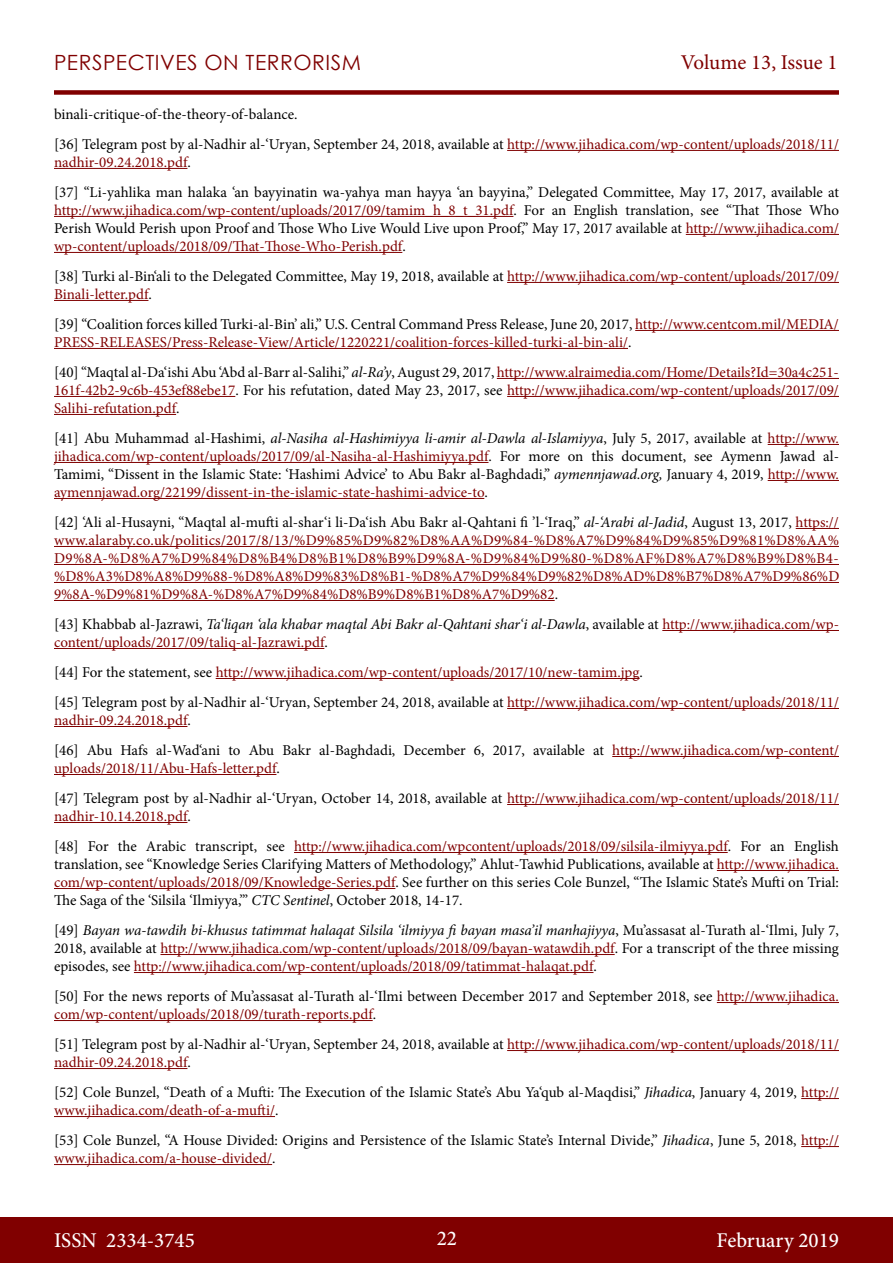
<style>
.page{position:relative;width:893px;height:1263px;background:#fff}
.page>*{position:absolute;margin:0;border:0;box-sizing:border-box;transform-origin:0 0}
.t1{font:500 21px "Minion Pro";color:#fff}
.t2{font:21px "Century Gothic";letter-spacing:.025em;color:#800000}
.t3{font:21px "Minion Pro";letter-spacing:-.005em;color:#800000}
.t4{font:15px/18px "Minion Pro";color:#800000}
.t5{font:15px/18px "Minion Pro";color:#000}
.s1{color:#800000}
.s2{color:#000}
.s3{font-style:italic;color:#000}
.s4{font-style:italic}
</style>
<div class="page">
<div style="left:0;top:1217px;width:893px;height:46px;background:#800000"></div>
<div style="left:54px;top:90px;width:785px;height:5px;background:#800000"></div>
<hr style="left:507px;top:150px;width:332px;height:1px;background:#800000">
<hr style="left:54px;top:168px;width:133px;height:1px;background:#800000">
<hr style="left:54px;top:216px;width:459px;height:1px;background:#800000">
<hr style="left:686px;top:234px;width:153px;height:1px;background:#800000">
<hr style="left:54px;top:252px;width:348px;height:1px;background:#800000">
<hr style="left:507px;top:282px;width:332px;height:1px;background:#800000">
<hr style="left:54px;top:300px;width:94px;height:1px;background:#800000">
<hr style="left:635px;top:330px;width:204px;height:1px;background:#800000">
<hr style="left:54px;top:348px;width:574px;height:1px;background:#800000">
<hr style="left:497px;top:378px;width:342px;height:1px;background:#800000">
<hr style="left:54px;top:396px;width:181px;height:1px;background:#800000">
<hr style="left:507px;top:396px;width:332px;height:1px;background:#800000">
<hr style="left:54px;top:414px;width:122px;height:1px;background:#800000">
<hr style="left:768px;top:444px;width:71px;height:1px;background:#800000">
<hr style="left:54px;top:462px;width:434px;height:1px;background:#800000">
<hr style="left:768px;top:480px;width:71px;height:1px;background:#800000">
<hr style="left:54px;top:498px;width:430px;height:1px;background:#800000">
<hr style="left:796px;top:528px;width:43px;height:1px;background:#800000">
<hr style="left:54px;top:546px;width:785px;height:1px;background:#800000">
<hr style="left:54px;top:564px;width:785px;height:1px;background:#800000">
<hr style="left:54px;top:582px;width:785px;height:1px;background:#800000">
<hr style="left:54px;top:600px;width:501px;height:1px;background:#800000">
<hr style="left:662px;top:630px;width:177px;height:1px;background:#800000">
<hr style="left:54px;top:648px;width:270px;height:1px;background:#800000">
<hr style="left:216px;top:678px;width:423px;height:1px;background:#800000">
<hr style="left:507px;top:708px;width:332px;height:1px;background:#800000">
<hr style="left:54px;top:726px;width:133px;height:1px;background:#800000">
<hr style="left:612px;top:756px;width:227px;height:1px;background:#800000">
<hr style="left:54px;top:774px;width:222px;height:1px;background:#800000">
<hr style="left:507px;top:804px;width:332px;height:1px;background:#800000">
<hr style="left:54px;top:822px;width:133px;height:1px;background:#800000">
<hr style="left:294px;top:852px;width:434px;height:1px;background:#800000">
<hr style="left:717px;top:870px;width:122px;height:1px;background:#800000">
<hr style="left:54px;top:888px;width:341px;height:1px;background:#800000">
<hr style="left:160px;top:954px;width:455px;height:1px;background:#800000">
<hr style="left:134px;top:972px;width:459px;height:1px;background:#800000">
<hr style="left:717px;top:1002px;width:122px;height:1px;background:#800000">
<hr style="left:54px;top:1020px;width:319px;height:1px;background:#800000">
<hr style="left:507px;top:1050px;width:332px;height:1px;background:#800000">
<hr style="left:54px;top:1068px;width:133px;height:1px;background:#800000">
<hr style="left:801px;top:1098px;width:38px;height:1px;background:#800000">
<hr style="left:54px;top:1116px;width:221px;height:1px;background:#800000">
<hr style="left:801px;top:1146px;width:38px;height:1px;background:#800000">
<hr style="left:54px;top:1164px;width:218px;height:1px;background:#800000">
<h1 class="t2" style="left:54px;top:47px;width:309px">PERSPECTIVES ON TERRORISM</h1>
<h1 class="t3" style="left:681px;top:48px;width:158px">Volume 13, Issue 1</h1>
<p class="t5" style="left:54px;top:99px;width:786px;line-height:30px">binali-critique-of-the-theory-of-balance.<br>[36] Telegram post by al-Nadhir al-‘Uryan, September 24, 2018, available at <span class="s1">http://www.jihadica.com/wp-content/uploads/2018/11/</span></p>
<p class="t5" style="left:54px;top:147px;width:786px;line-height:30px"><span class="s1">nadhir-09.24.2018.pdf</span>.<br>[37] “Li-yahlika man halaka ‘an bayyinatin wa-yahya man hayya ‘an bayyina,” Delegated Committee, May 17, 2017, available at</p>
<p class="t4" style="left:54px;top:201px;width:786px;text-align:justify">http://www.jihadica.com/wp-content/uploads/2017/09/tamim_h_8_t_31.pdf<span class="s2">. For an English translation, see “That Those Who Perish Would Perish upon Proof and Those Who Live Would Live upon Proof,” May 17, 2017 available at</span> http://www.jihadica.com/ wp-content/uploads/2018/09/That-Those-Who-Perish.pdf<span class="s2">.</span></p>
<p class="t4" style="left:54px;top:267px;width:786px"><span class="s2">[38] Turki al-Bin‘ali to the Delegated Committee, May 19, 2018, available at</span> http://www.jihadica.com/wp-content/uploads/2017/09/<br>Binali-letter.pdf<span class="s2">.</span></p>
<p class="t4" style="left:54px;top:315px;width:786px"><span class="s2">[39] “Coalition forces killed Turki-al-Bin’ ali,” U.S. Central Command Press Release, June 20, 2017,</span> http://www.centcom.mil/MEDIA/<br>PRESS-RELEASES/Press-Release-View/Article/1220221/coalition-forces-killed-turki-al-bin-ali/<span class="s2">.</span></p>
<p class="t4" style="left:54px;top:363px;width:786px;text-align:justify"><span class="s2">[40] “Maqtal al-Da‘ishi Abu ‘Abd al-Barr al-Salihi,”</span> <span class="s3">al-Ra’y</span><span class="s2">, August 29, 2017,</span> http://www.alraimedia.com/Home/Details?Id=30a4c251- 161f-42b2-9c6b-453ef88ebe17<span class="s2">. For his refutation, dated May 23, 2017, see</span> http://www.jihadica.com/wp-content/uploads/2017/09/ Salihi-refutation.pdf<span class="s2">.</span></p>
<p class="t5" style="left:54px;top:429px;width:786px;text-align:justify">[41] Abu Muhammad al-Hashimi, <span class="s4">al-Nasiha al-Hashimiyya li-amir al-Dawla al-Islamiyya</span>, July 5, 2017, available at <span class="s1">http://www. jihadica.com/wp-content/uploads/2017/09/al-Nasiha-al-Hashimiyya.pdf</span>. For more on this document, see Aymenn Jawad al-Tamimi, “Dissent in the Islamic State: ‘Hashimi Advice’ to Abu Bakr al-Baghdadi,” <span class="s4">aymennjawad.org,</span> January 4, 2019, <span class="s1">http://www. aymennjawad.org/22199/dissent-in-the-islamic-state-hashimi-advice-to</span>.</p>
<p class="t4" style="left:54px;top:513px;width:787px;text-align:justify"><span class="s2">[42] ‘Ali al-Husayni, “Maqtal al-mufti al-shar‘i li-Da‘ish Abu Bakr al-Qahtani fi ’l-‘Iraq,”</span> <span class="s3">al-‘Arabi al-Jadid</span><span class="s2">, August 13, 2017,</span> https:// www.alaraby.co.uk/politics/2017/8/13/%D9%85%D9%82%D8%AA%D9%84-%D8%A7%D9%84%D9%85%D9%81%D8%AA% D9%8A-%D8%A7%D9%84%D8%B4%D8%B1%D8%B9%D9%8A-%D9%84%D9%80-%D8%AF%D8%A7%D8%B9%D8%B4- %D8%A3%D8%A8%D9%88-%D8%A8%D9%83%D8%B1-%D8%A7%D9%84%D9%82%D8%AD%D8%B7%D8%A7%D9%86%D 9%8A-%D9%81%D9%8A-%D8%A7%D9%84%D8%B9%D8%B1%D8%A7%D9%82<span class="s2">.</span></p>
<p class="t4" style="left:54px;top:615px;width:786px"><span class="s2">[43] Khabbab al-Jazrawi,</span> <span class="s3">Ta‘liqan ‘ala khabar maqtal Abi Bakr al-Qahtani shar‘i al-Dawla</span><span class="s2">, available at</span> http://www.jihadica.com/wp&shy;content/uploads/2017/09/taliq-al-Jazrawi.pdf<span class="s2">.</span></p>
<p class="t4" style="left:54px;top:657px;width:786px;line-height:30px"><span class="s2">[44] For the statement, see</span> http://www.jihadica.com/wp-content/uploads/2017/10/new-tamim.jpg<span class="s2">.<br>[45] Telegram post by al-Nadhir al-‘Uryan, September 24, 2018, available at</span> http://www.jihadica.com/wp-content/uploads/2018/11/</p>
<p class="t5" style="left:54px;top:705px;width:786px;line-height:30px"><span class="s1">nadhir-09.24.2018.pdf</span>.<br>[46] Abu Hafs al-Wad‘ani to Abu Bakr al-Baghdadi, December 6, 2017, available at <span class="s1">http://www.jihadica.com/wp-content/</span></p>
<p class="t4" style="left:54px;top:753px;width:786px;line-height:30px">uploads/2018/11/Abu-Hafs-letter.pdf<span class="s2">.<br>[47] Telegram post by al-Nadhir al-‘Uryan, October 14, 2018, available at</span> http://www.jihadica.com/wp-content/uploads/2018/11/</p>
<p class="t4" style="left:54px;top:801px;width:786px;line-height:30px">nadhir-10.14.2018.pdf<span class="s2">.<br>[48] For the Arabic transcript, see</span> http://www.jihadica.com/wpcontent/uploads/2018/09/silsila-ilmiyya.pdf<span class="s2">. For an English</span></p>
<p class="t5" style="left:54px;top:855px;width:786px;text-align:justify">translation, see “Knowledge Series Clarifying Matters of Methodology,” Ahlut-Tawhid Publications, available at <span class="s1">http://www.jihadica. com/wp-content/uploads/2018/09/Knowledge-Series.pdf</span>. See further on this series Cole Bunzel, “The Islamic State’s Mufti on Trial:<br>The Saga of the ‘Silsila ‘Ilmiyya,’” <span class="s4">CTC Sentinel</span>, October 2018, 14-17.</p>
<p class="t4" style="left:54px;top:921px;width:786px;text-align:justify"><span class="s2">[49]</span> <span class="s3">Bayan wa-tawdih bi-khusus tatimmat halaqat Silsila ‘ilmiyya fi bayan masa’il manhajiyya</span><span class="s2">, Mu’assasat al-Turath al-‘Ilmi, July 7, 2018, available at</span> http://www.jihadica.com/wp-content/uploads/2018/09/bayan-watawdih.pdf<span class="s2">. For a transcript of the three missing episodes, see</span> http://www.jihadica.com/wp-content/uploads/2018/09/tatimmat-halaqat.pdf<span class="s2">.</span></p>
<p class="t5" style="left:54px;top:987px;width:786px">[50] For the news reports of Mu’assasat al-Turath al-‘Ilmi between December 2017 and September 2018, see <span class="s1">http://www.jihadica. com/wp-content/uploads/2018/09/turath-reports.pdf</span>.</p>
<p class="t4" style="left:54px;top:1035px;width:786px"><span class="s2">[51] Telegram post by al-Nadhir al-‘Uryan, September 24, 2018, available at</span> http://www.jihadica.com/wp-content/uploads/2018/11/ nadhir-09.24.2018.pdf<span class="s2">.</span></p>
<p class="t5" style="left:54px;top:1083px;width:786px">[52] Cole Bunzel, “Death of a Mufti: The Execution of the Islamic State’s Abu Ya‘qub al-Maqdisi,” <span class="s4">Jihadica</span>, January 4, 2019, <span class="s1">http:// www.jihadica.com/death-of-a-mufti/</span>.</p>
<p class="t5" style="left:54px;top:1131px;width:786px">[53] Cole Bunzel, “A House Divided: Origins and Persistence of the Islamic State’s Internal Divide,” <span class="s4">Jihadica</span>, June 5, 2018, <span class="s1">http:// www.jihadica.com/a-house-divided/</span>.</p>
<h1 class="t1" style="left:54px;top:1226px;width:142px">ISSN 2334-3745</h1>
<h1 class="t1" style="left:437px;top:1224px;width:22px">22</h1>
<h1 class="t1" style="left:717px;top:1226px;width:124px">February 2019</h1>
</div>
